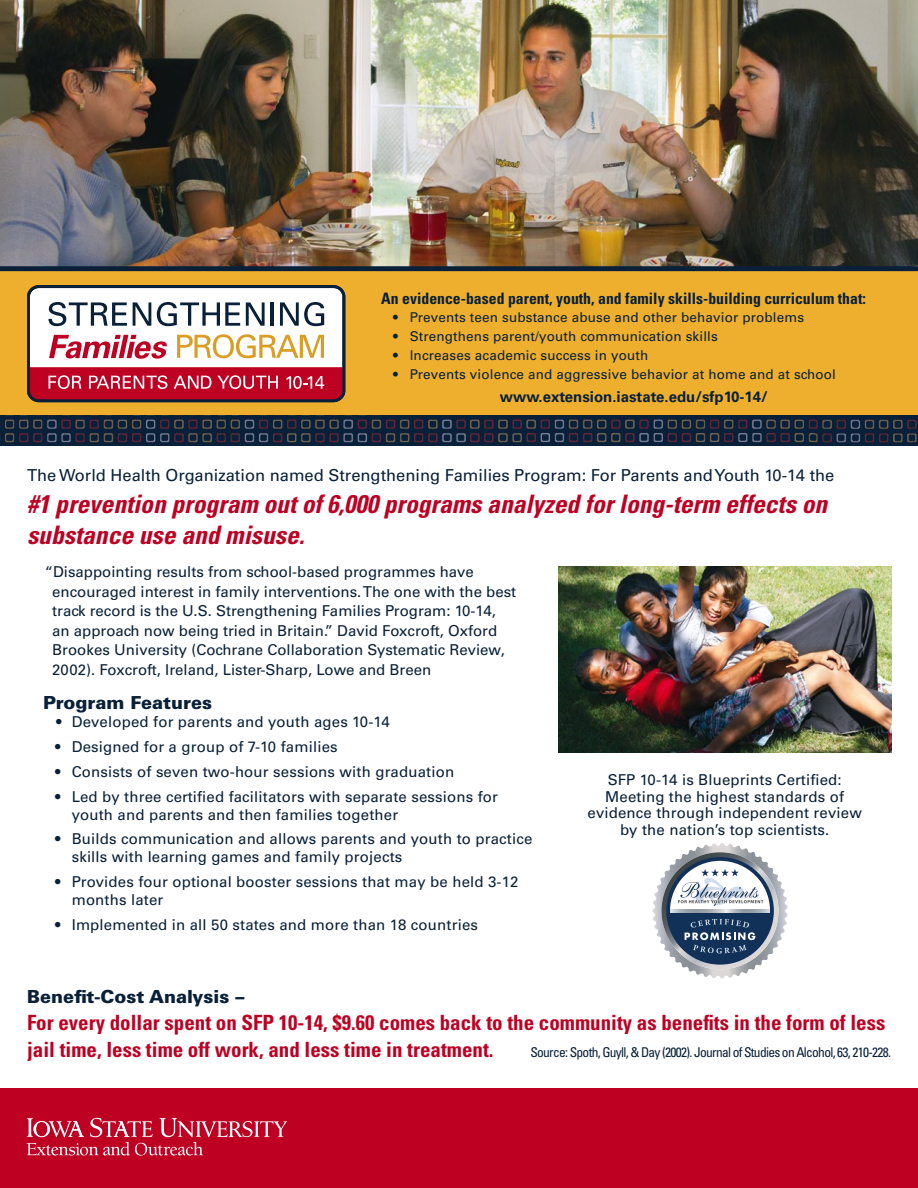
<style>
.page{position:relative;width:918px;height:1188px;background:#fff}
.page>*{position:absolute;margin:0;border:0;box-sizing:border-box;transform-origin:0 0}
.Red_Quote_Bold{font:italic 700 condensed 25.5px/31.5px "Univers LT Std";color:#be0023}
.Red_Quote_Bold-2{font:700 condensed 21px/27.5px "Univers LT Std";color:#be0023}
.Subhead_1{font:900 18px "Univers LT Std";color:#092038}
.Body{font:16.5px "Univers LT Std";color:#092038}
.Body_Bold_Cond_Small{font:700 condensed 15.75px "Univers LT Std";color:#092038}
.Body_Bullets{font:15px/18px "Univers LT Std";letter-spacing:.01em;color:#092038}
.Inline_Quote{font:15px/19.5px "Univers LT Std";color:#092038}
.Body-2{font:700 15px "Univers LT Std";color:#092038}
.Body_Bullets_Small{font:13.5px "Univers LT Std";letter-spacing:.01em;color:#092038}
.Disclaimer{font:condensed 13.5px "Univers LT Std";letter-spacing:-.05em;color:#092038}
.s1{font-weight:900}
</style>
<div class="page">
<div style="left:0;top:1089px;width:918px;height:99px;background:#be0023"></div>
<svg style="left:27px;top:1118px;width:260px;height:38px"></svg>
<img style="left:0;top:0;width:918px;height:266px">
<div style="left:0;top:270px;width:918px;height:156px;background:#eeaf2f"></div>
<div style="left:28px;top:287px;width:316px;height:114px;background:#fff;border-radius:10px"></div>
<div style="left:27px;top:285px;width:318px;height:117px;border:3px solid #092038;border-radius:10px"></div>
<svg style="left:48px;top:302px;width:79px;height:24px"></svg>
<svg style="left:133px;top:302px;width:18px;height:24px"></svg>
<svg style="left:157px;top:302px;width:83px;height:24px"></svg>
<svg style="left:246px;top:302px;width:19px;height:24px"></svg>
<hr style="left:271px;top:302px;width:3px;height:24px;background:#092038">
<svg style="left:280px;top:302px;width:44px;height:24px"></svg>
<svg style="left:177px;top:334px;width:147px;height:24px"></svg>
<svg style="left:49px;top:335px;width:118px;height:24px"></svg>
<svg style="left:28px;top:367px;width:316px;height:34px;background:#ba1e3c"></svg>
<img style="left:558px;top:566px;width:333px;height:187px">
<div style="left:0;top:266px;width:918px;height:5px;background:#092038"></div>
<svg style="left:0;top:416px;width:918px;height:30px;background:#1a283c"></svg>
<img style="left:681px;top:433px;width:134px;height:9px">
<img style="left:681px;top:419px;width:134px;height:10px">
<img style="left:815px;top:419px;width:102px;height:23px">
<svg style="left:652px;top:843px;width:136px;height:136px"></svg>
<p class="Body_Bold_Cond_Small" style="left:381px;top:289px;width:486px">An evidence-based parent, youth, and family skills-building curriculum that:</p>
<p class="Body_Bullets_Small" style="left:393px;top:309px;width:412px">• Prevents teen substance abuse and other behavior problems</p>
<p class="Body_Bullets_Small" style="left:393px;top:329px;width:326px">• Strengthens parent/youth communication skills</p>
<p class="Body_Bullets_Small" style="left:393px;top:348px;width:257px">• Increases academic success in youth</p>
<p class="Body_Bullets_Small" style="left:393px;top:367px;width:444px">• Prevents violence and aggressive behavior at home and at school</p>
<p class="Body-2" style="left:500px;top:387px;width:270px">www.extension.iastate.edu/sfp10-14/</p>
<p class="Body" style="left:27px;top:466px;width:809px">The World Health Organization named Strengthening Families Program: For Parents and Youth 10-14 the</p>
<p class="Red_Quote_Bold" style="left:27px;top:488px;width:802px">#1 prevention program out of 6,000 programs analyzed for long-term effects on substance use and misuse.</p>
<p class="Inline_Quote" style="left:52px;top:562px;width:466px;text-indent:-8px">“Disappointing results from school-based programmes have encouraged interest in family interventions. The one with the best track record is the U.S. Strengthening Families Program: 10-14, an approach now being tried in Britain.” David Foxcroft, Oxford Brookes University (Cochrane Collaboration Systematic Review, 2002). Foxcroft, Ireland, Lister-Sharp, Lowe and Breen</p>
<p class="Subhead_1" style="left:43px;top:692px;width:170px">Program Features</p>
<p class="Body_Bullets" style="left:55px;top:713px;width:336px"><span class="s1">•</span> Developed for parents and youth ages 10-14</p>
<p class="Body_Bullets" style="left:55px;top:738px;width:284px">• Designed for a group of 7-10 families</p>
<p class="Body_Bullets" style="left:55px;top:763px;width:401px">• Consists of seven two-hour sessions with graduation</p>
<p class="Body_Bullets" style="left:72px;top:787px;width:428px;text-indent:-16px">• Led by three certified facilitators with separate sessions for youth and parents and then families together</p>
<p class="Body_Bullets" style="left:72px;top:830px;width:462px;text-indent:-16px">• Builds communication and allows parents and youth to practice skills with learning games and family projects</p>
<p class="Body_Bullets" style="left:72px;top:873px;width:448px;text-indent:-16px">• Provides four optional booster sessions that may be held 3-12 months later</p>
<p class="Body_Bullets" style="left:55px;top:916px;width:424px">• Implemented in all 50 states and more than 18 countries</p>
<p class="Body_Bullets" style="left:588px;top:772px;width:276px;line-height:16.5px;text-align:center">SFP 10-14 is Blueprints Certified:<br>Meeting the highest standards of evidence through independent review by the nation’s top scientists.</p>
<p class="Subhead_1" style="left:27px;top:985px;width:219px">Benefit-Cost Analysis –</p>
<p class="Red_Quote_Bold-2" style="left:27px;top:1009px;width:860px">For every dollar spent on SFP 10-14, $9.60 comes back to the community as benefits in the form of less jail time, less time off work, and less time in treatment.</p>
<p class="Disclaimer" style="left:530px;top:1044px;width:362px">Source: Spoth, Guyll, &amp; Day (2002). Journal of Studies on Alcohol, 63, 210-228.</p>
</div>
